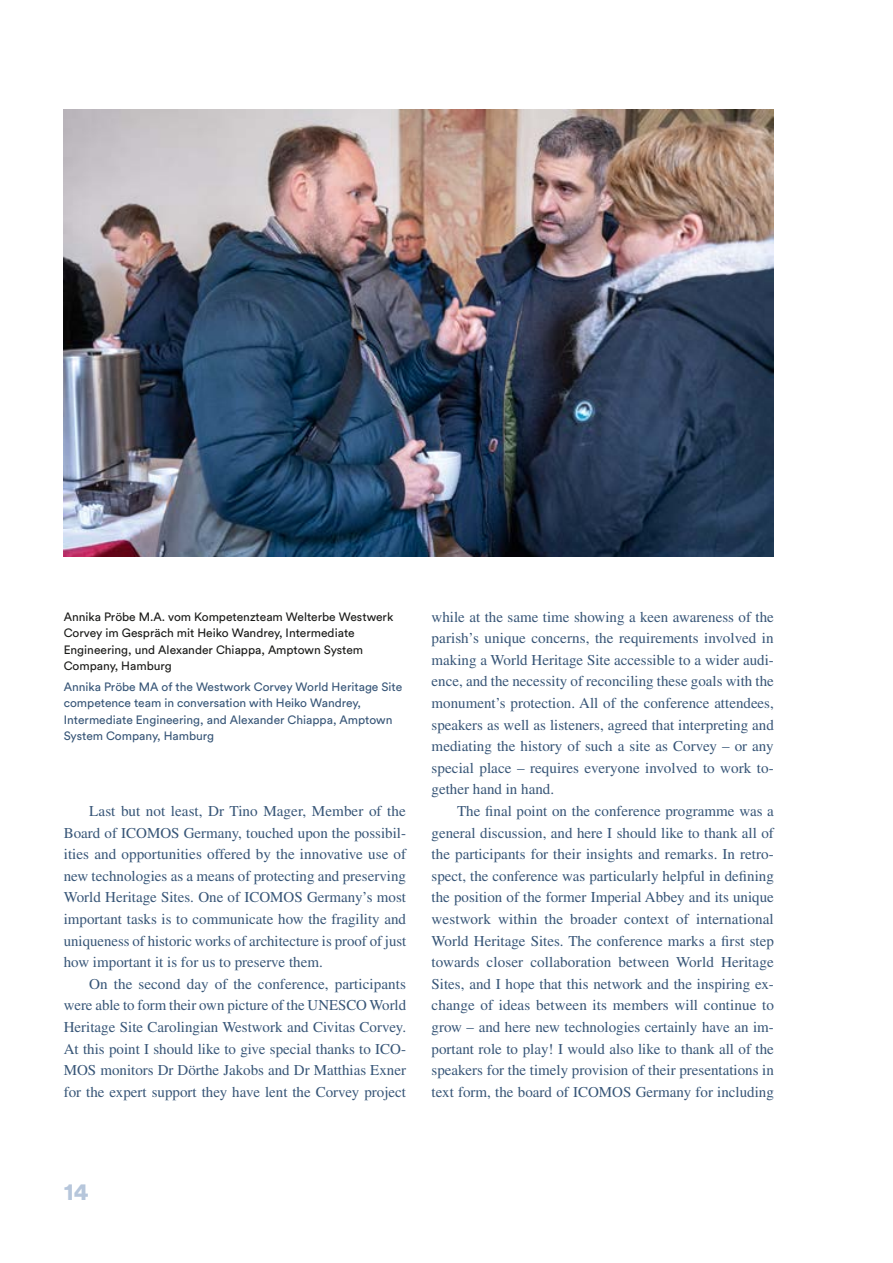
<style>
.page{position:relative;width:893px;height:1263px;background:#fff}
.page>*{position:absolute;margin:0;border:0;box-sizing:border-box;transform-origin:0 0}
.t1{font:900 24px "Circular Std";color:#b6c6db}
.t2{font:15px/21.6px "Times LT Std";color:#375577;text-align:justify}
.t3{font:12px/16.5px "Circular Std";color:#375577}
.t4{font:12px/16.5px "Circular Std";color:#1a1a18}
</style>
<div class="page">
<img style="left:64px;top:110px;width:710px;height:447px">
<p class="t4" style="left:64px;top:608px;width:331px">Annika Pröbe M.A. vom Kompetenzteam Welterbe Westwerk Corvey im Gespräch mit Heiko Wandrey, Intermediate Engineering, und Alexander Chiappa, Amptown System Company, Hamburg</p>
<p class="t3" style="left:64px;top:678px;width:340px">Annika Pröbe MA of the Westwork Corvey World Heritage Site competence team in conversation with Heiko Wandrey, Intermediate Engineering, and Alexander Chiappa, Amptown System Company, Hamburg</p>
<p class="t2" style="left:64px;top:800px;width:344px;text-indent:26px">Last but not least, Dr Tino Mager, Member of the Board of ICOMOS Germany, touched upon the possibil&shy;ities and opportunities offered by the innovative use of new technologies as a means of protecting and preserving World Heritage Sites. One of ICOMOS Germany’s most important tasks is to communicate how the fragility and uniqueness of historic works of architecture is proof of just how important it is for us to preserve them.</p>
<p class="t2" style="left:64px;top:973px;width:344px;text-indent:26px">On the second day of the conference, participants were able to form their own picture of the UNESCO World Heritage Site Carolingian Westwork and Civitas Corvey.<br>At this point I should like to give special thanks to ICO-MOS monitors Dr Dörthe Jakobs and Dr Matthias Exner for the expert support they have lent the Corvey project</p>
<p class="t2" style="left:432px;top:606px;width:344px">while at the same time showing a keen awareness of the parish’s unique concerns, the requirements involved in making a World Heritage Site accessible to a wider audi&shy;ence, and the necessity of reconciling these goals with the monument’s protection. All of the conference attendees, speakers as well as listeners, agreed that interpreting and mediating the history of such a site as Corvey – or any special place – requires everyone involved to work to&shy;gether hand in hand.</p>
<p class="t2" style="left:432px;top:800px;width:344px;text-indent:26px">The final point on the conference programme was a general discussion, and here I should like to thank all of the participants for their insights and remarks. In retro&shy;spect, the conference was particularly helpful in defining the position of the former Imperial Abbey and its unique westwork within the broader context of international World Heritage Sites. The conference marks a first step towards closer collaboration between World Heritage Sites, and I hope that this network and the inspiring ex&shy;change of ideas between its members will continue to grow – and here new technologies certainly have an im&shy;portant role to play! I would also like to thank all of the speakers for the timely provision of their presentations in text form, the board of ICOMOS Germany for including</p>
<h1 class="t1" style="left:64px;top:1176px;width:26px">14</h1>
</div>
